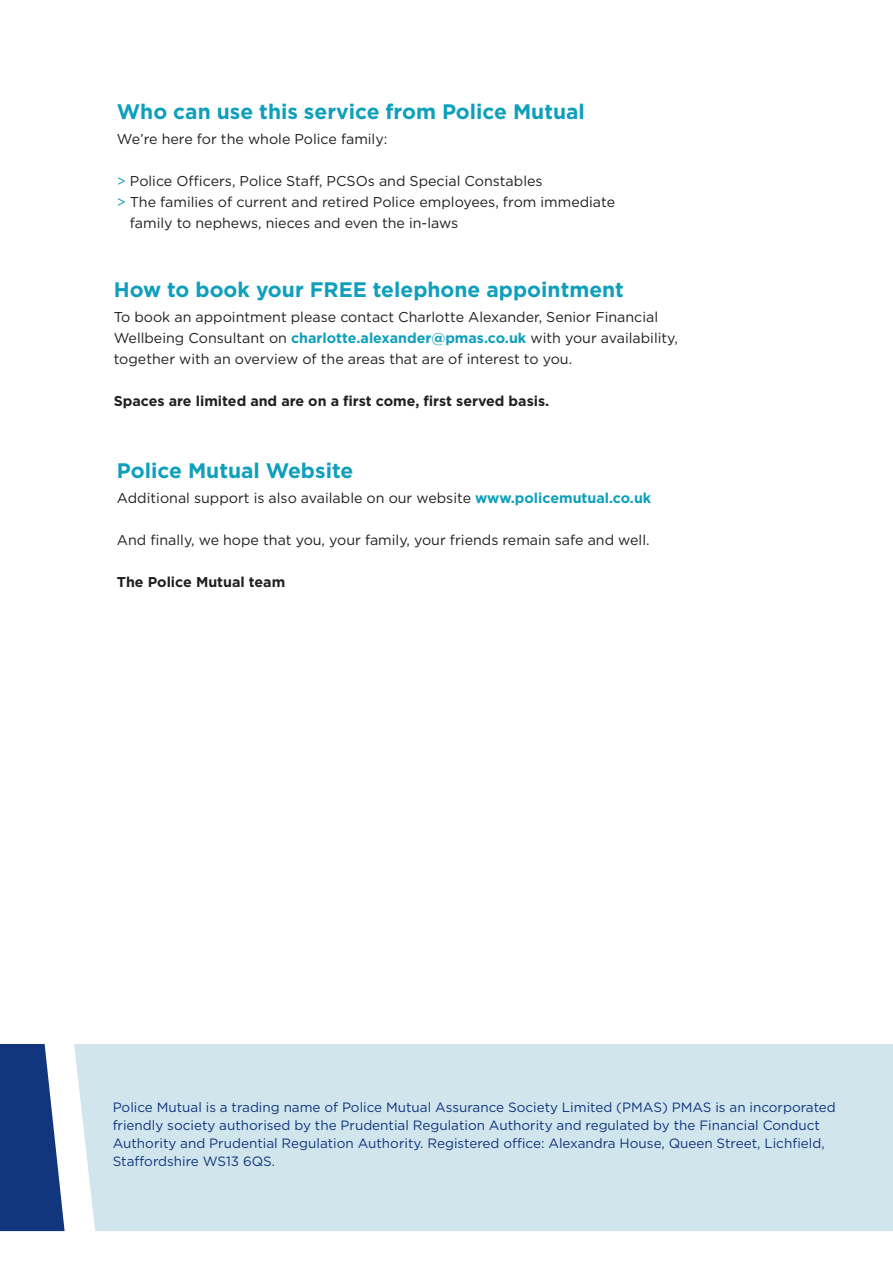
<style>
.page{position:relative;width:893px;height:1263px;background:#fff}
.page>*{position:absolute;margin:0;border:0;box-sizing:border-box;transform-origin:0 0}
.t1{font:700 21px "Gotham";color:#0d9fbb}
.t2{font:14.25px/21px "Gotham";color:#231f20}
.t3{font:700 14.25px "Gotham";color:#231f20}
.t4{font:13.5px/18px "Gotham";color:#11367e}
.s1{color:#0d9fbb}
.s2{font-weight:700;color:#0d9fbb}
</style>
<div class="page">
<div style="left:74px;top:1044px;width:819px;height:187px;background:#d1e5ed"></div>
<svg style="left:0;top:1044px;width:65px;height:187px"></svg>
<h1 class="t1" style="left:117px;top:97px;width:470px">Who can use this service from Police Mutual</h1>
<p class="t2" style="left:117px;top:128px;width:272px">We’re here for the whole Police family:</p>
<p class="t2" style="left:117px;top:170px;width:427px"><span class="s1">&gt;</span> Police Officers, Police Staff, PCSOs and Special Constables</p>
<p class="t2" style="left:117px;top:191px;width:500px"><span class="s1">&gt;</span> The families of current and retired Police employees, from immediate</p>
<p class="t2" style="left:130px;top:212px;width:330px">family to nephews, nieces and even the in-laws</p>
<h1 class="t1" style="left:114px;top:276px;width:512px">How to book your FREE telephone appointment</h1>
<p class="t2" style="left:114px;top:306px;width:566px">To book an appointment please contact Charlotte Alexander, Senior Financial<br>Wellbeing Consultant on <span class="s2">charlotte.alexander@pmas.co.uk</span> with your availability, together with an overview of the areas that are of interest to you.</p>
<p class="t3" style="left:114px;top:392px;width:437px">Spaces are limited and are on a first come, first served basis.</p>
<h1 class="t1" style="left:117px;top:456px;width:238px">Police Mutual Website</h1>
<p class="t2" style="left:117px;top:487px;width:536px">Additional support is also available on our website <span class="s2">www.policemutual.co.uk</span></p>
<p class="t2" style="left:117px;top:529px;width:534px">And finally, we hope that you, your family, your friends remain safe and well.</p>
<p class="t3" style="left:117px;top:572px;width:170px">The Police Mutual team</p>
<p class="t4" style="left:113px;top:1098px;width:725px">Police Mutual is a trading name of Police Mutual Assurance Society Limited (PMAS) PMAS is an incorporated friendly society authorised by the Prudential Regulation Authority and regulated by the Financial Conduct Authority and Prudential Regulation Authority. Registered office: Alexandra House, Queen Street, Lichfield, Staffordshire WS13 6QS.</p>
</div>
